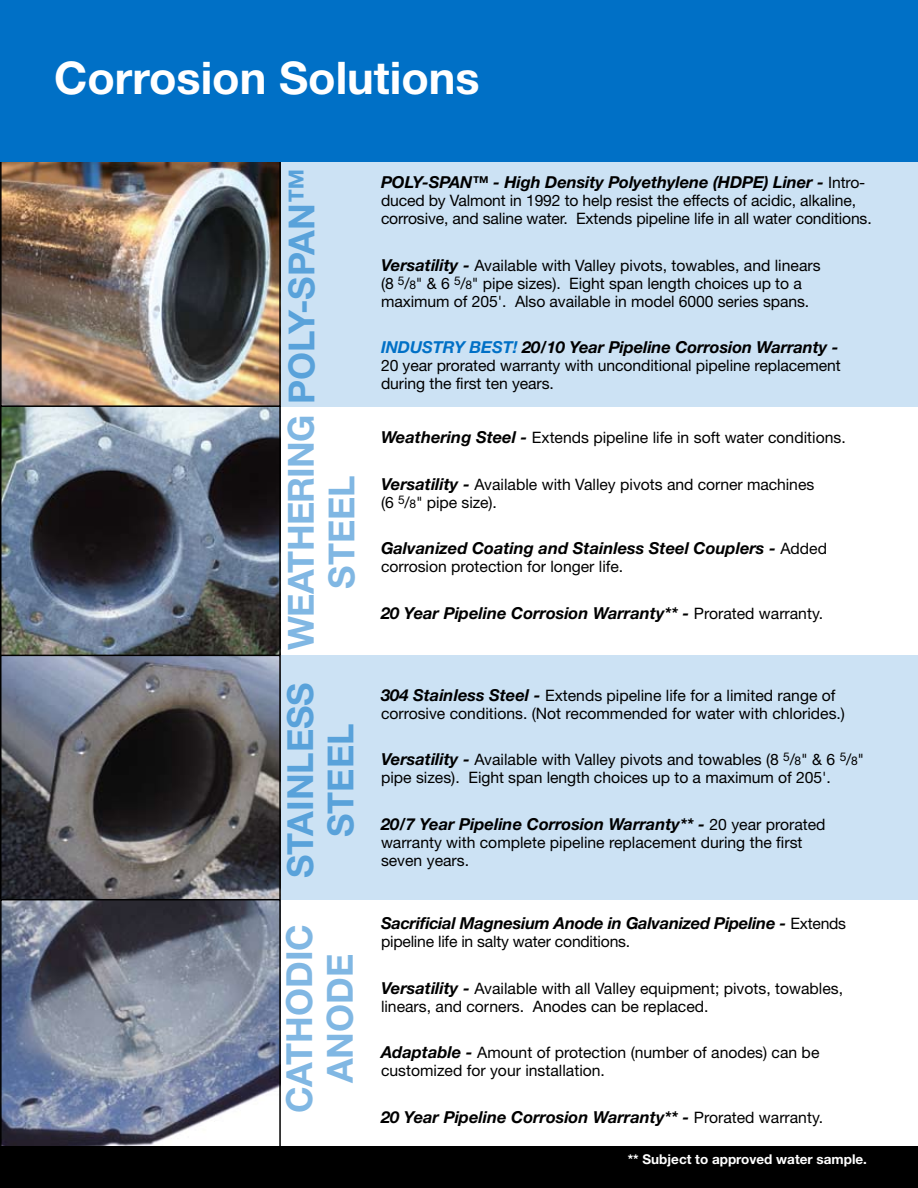
<style>
.page{position:relative;width:918px;height:1188px;background:#fff}
.page>*{position:absolute;margin:0;border:0;box-sizing:border-box;transform-origin:0 0}
.t1{font:700 45px "Helvetica Neue LT";color:#fff}
.t2{font:700 36px/40.5px "Helvetica Neue LT";letter-spacing:-.02em;color:#80b7e3}
.t3{font:700 36px/40.5px "Helvetica Neue LT";color:#59a2da;text-align:center}
.t4{font:700 36px "Helvetica Neue LT";color:#80b7e3}
.t5{font:italic 700 16.5px "Helvetica Neue LT";letter-spacing:-.005em;color:#000}
.t6{font:15.75px/18px "Helvetica Neue LT";color:#000}
.t7{font:700 13.5px "Helvetica Neue LT";color:#fff}
.s1{color:#59a2da}
.s2{font-weight:700;font-style:italic;font-size:16.5px}
.s3{font-weight:400;font-style:normal;font-size:15.75px}
.s4{font-size:12px}
.s5{color:#0070c6}
</style>
<div class="page">
<div style="left:270px;top:655px;width:648px;height:245px;background:#cce2f4"></div>
<div style="left:268px;top:162px;width:650px;height:245px;background:#cce2f4"></div>
<img style="left:3px;top:162px;width:275px;height:492px">
<div style="left:0;top:405px;width:281px;height:252px;border:2px solid #000"></div>
<div style="left:0;top:158px;width:281px;height:249px;border:2px solid #000"></div>
<svg style="left:3px;top:658px;width:275px;height:241px;background:#5b5b5f"></svg>
<div style="left:0;top:655px;width:281px;height:249px;border:2px solid #000"></div>
<img style="left:3px;top:902px;width:275px;height:244px">
<div style="left:0;top:899px;width:281px;height:251px;border:2px solid #000"></div>
<div style="left:0;top:0;width:918px;height:162px;background:#0070c6"></div>
<div style="left:0;top:1146px;width:918px;height:42px;background:#000"></div>
<h1 class="t1" style="left:54px;top:50px;width:427px">Corrosion Solutions</h1>
<h2 class="t2" style="left:280px;top:589px;width:423px;text-indent:-61px;rotate:-90deg">WEATHERING <span class="s1">POLY-SPAN™<br></span>STEEL</h2>
<h2 class="t3" style="left:279px;top:878px;width:198px;rotate:-90deg">STAINLESS<br>STEEL</h2>
<p class="t6" style="left:381px;top:686px;width:466px"><span class="s2">304 Stainless Steel -</span> Extends pipeline life for a limited range of corrosive conditions. (Not recommended for water with chlorides.)</p>
<p class="t5" style="left:381px;top:172px;width:486px">POLY-SPAN™ - High Density Polyethylene (HDPE) Liner - <span class="s3">Intro-</span></p>
<p class="t6" style="left:381px;top:192px;width:492px">duced by Valmont in 1992 to help resist the effects of acidic, alkaline, corrosive, and saline water. Extends pipeline life in all water conditions.</p>
<p class="t6" style="left:381px;top:256px;width:441px"><span class="s2">Versatility -</span> Available with Valley pivots, towables, and linears (8 <sup>5</sup>/<span class="s4">8</span>" &amp; 6 <sup>5</sup>/<span class="s4">8</span>" pipe sizes). Eight span length choices up to a maximum of 205'. Also available in model 6000 series spans.</p>
<p class="t5" style="left:381px;top:337px;width:459px"><span class="s5">INDUSTRY BEST!</span> 20/10 Year Pipeline Corrosion Warranty -</p>
<p class="t6" style="left:381px;top:357px;width:461px">20 year prorated warranty with unconditional pipeline replacement during the first ten years.</p>
<p class="t6" style="left:381px;top:428px;width:466px"><span class="s2">Weathering Steel -</span> Extends pipeline life in soft water conditions.</p>
<p class="t6" style="left:381px;top:475px;width:435px"><span class="s2">Versatility -</span> Available with Valley pivots and corner machines (6 <sup>5</sup>/<span class="s4">8</span>" pipe size).</p>
<p class="t5" style="left:381px;top:538px;width:448px">Galvanized Coating and Stainless Steel Couplers - <span class="s3">Added</span></p>
<p class="t6" style="left:381px;top:557px;width:244px">corrosion protection for longer life.</p>
<p class="t5" style="left:381px;top:602px;width:444px">20 Year Pipeline Corrosion Warranty** - <span class="s3">Prorated warranty.</span></p>
<p class="t6" style="left:381px;top:750px;width:485px"><span class="s2">Versatility -</span> Available with Valley pivots and towables (8 <sup>5</sup>/<span class="s4">8</span>" &amp; 6 <sup>5</sup>/<span class="s4">8</span>" pipe sizes). Eight span length choices up to a maximum of 205'.</p>
<p class="t5" style="left:381px;top:814px;width:446px">20/7 Year Pipeline Corrosion Warranty** - <span class="s3">20 year prorated</span></p>
<p class="t6" style="left:381px;top:833px;width:423px">warranty with complete pipeline replacement during the first seven years.</p>
<h2 class="t4" style="left:277px;top:1113px;width:191px;rotate:-90deg">CATHODIC</h2>
<h2 class="t4" style="left:318px;top:1083px;width:131px;rotate:-90deg">ANODE</h2>
<p class="t5" style="left:381px;top:913px;width:467px">Sacrificial Magnesium Anode in Galvanized Pipeline - <span class="s3">Extends</span></p>
<p class="t6" style="left:381px;top:933px;width:251px">pipeline life in salty water conditions.</p>
<p class="t6" style="left:381px;top:979px;width:464px"><span class="s2">Versatility -</span> Available with all Valley equipment; pivots, towables, linears, and corners. Anodes can be replaced.</p>
<p class="t6" style="left:381px;top:1044px;width:440px"><span class="s2">Adaptable -</span> Amount of protection (number of anodes) can be customized for your installation.</p>
<p class="t5" style="left:381px;top:1107px;width:444px">20 Year Pipeline Corrosion Warranty** - <span class="s3">Prorated warranty.</span></p>
<p class="t7" style="left:628px;top:1151px;width:241px">** Subject to approved water sample.</p>
</div>
